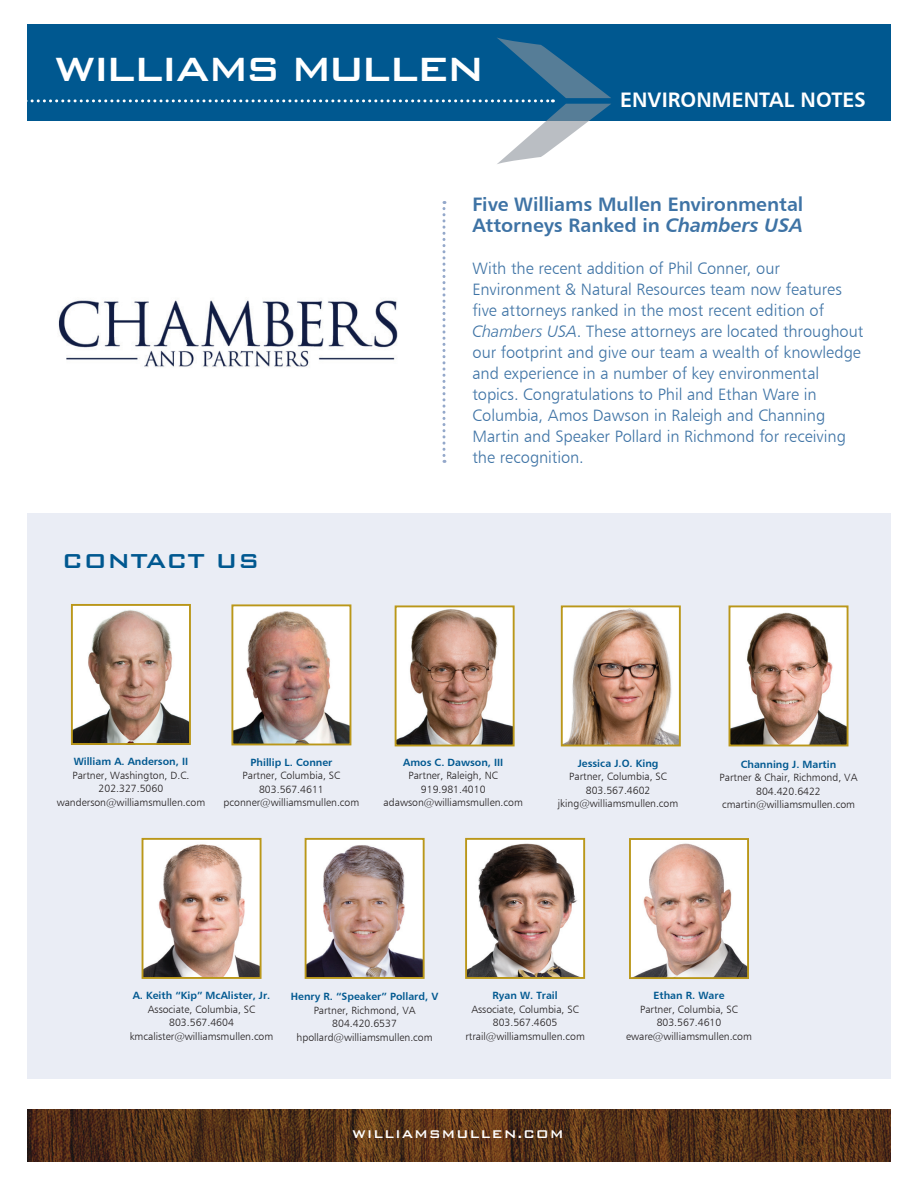
<style>
.page{position:relative;width:918px;height:1188px;background:#fff}
.page>*{position:absolute;margin:0;border:0;box-sizing:border-box;transform-origin:0 0}
.t1{font:500 45px "Bank Gothic BT";letter-spacing:-.065em;color:#fff}
.t2{font:500 27px "Bank Gothic BT";color:#005890}
.t3{font:21px "Humanist 777 BT Bold B";color:#fff}
.t4{font:19.5px/21px "Humanist 777 BT Bold B";letter-spacing:-.005em;color:#3e73a5}
.t5{font:16.5px/21px "Humanist 777 BT Light B";letter-spacing:-.005em;color:#3e73a5}
.t6{font:500 15px "Bank Gothic BT";letter-spacing:.05em;color:#fff}
.t7{font:10.5px/13.5px "Humanist 777 BT Light B";color:#231f20;text-align:center}
.t8{font:10.5px "Humanist 777 BT Bold B";color:#005890}
.s1{font-family:"Humanist 777 BT Bold Italic B"}
.s2{font-family:"Humanist 777 BT Light Italic B"}
</style>
<div class="page">
<img style="left:27px;top:1109px;width:864px;height:52px">
<div style="left:27px;top:25px;width:864px;height:96px;background:#005890"></div>
<div style="left:27px;top:513px;width:864px;height:566px;background:#eaedf5"></div>
<img style="left:398px;top:608px;width:114px;height:135px">
<div style="left:395px;top:605px;width:120px;height:141px;border:2px solid #ba9719"></div>
<div style="left:729px;top:606px;width:119px;height:140px;background:#fff"></div>
<img style="left:732px;top:612px;width:114px;height:131px">
<div style="left:729px;top:605px;width:120px;height:141px;border:2px solid #ba9719"></div>
<img style="left:308px;top:841px;width:114px;height:135px">
<div style="left:305px;top:838px;width:120px;height:141px;border:2px solid #ba9719"></div>
<img style="left:145px;top:841px;width:114px;height:135px">
<div style="left:142px;top:838px;width:120px;height:141px;border:2px solid #ba9719"></div>
<img style="left:234px;top:607px;width:114px;height:135px">
<div style="left:231px;top:604px;width:120px;height:141px;border:2px solid #ba9719"></div>
<img style="left:564px;top:608px;width:114px;height:135px">
<div style="left:561px;top:605px;width:120px;height:141px;border:2px solid #ba9719"></div>
<img style="left:468px;top:841px;width:114px;height:135px">
<div style="left:465px;top:838px;width:120px;height:141px;border:2px solid #ba9719"></div>
<img style="left:58px;top:300px;width:340px;height:68px">
<svg style="left:442px;top:201px;width:4px;height:262px"></svg>
<img style="left:632px;top:841px;width:114px;height:135px">
<div style="left:629px;top:838px;width:120px;height:141px;border:2px solid #ba9719"></div>
<svg style="left:27px;top:37px;width:584px;height:127px"></svg>
<img style="left:74px;top:607px;width:114px;height:135px">
<div style="left:71px;top:604px;width:120px;height:141px;border:2px solid #ba9719"></div>
<h1 class="t1" style="left:54px;top:45px;width:433px">WILLIAMS MULLEN</h1>
<h3 class="t3" style="left:620px;top:86px;width:247px">ENVIRONMENTAL NOTES</h3>
<h2 class="t2" style="left:62px;top:546px;width:199px">CONTACT US</h2>
<h3 class="t4" style="left:472px;top:194px;width:332px">Five Williams Mullen Environmental<br>Attorneys Ranked in <span class="s1">Chambers USA</span></h3>
<p class="t5" style="left:472px;top:258px;width:393px">With the recent addition of Phil Conner, our Environment &amp; Natural Resources team now features five attorneys ranked in the most recent edition of <span class="s2">Chambers USA</span>. These attorneys are located throughout our footprint and give our team a wealth of knowledge and experience in a number of key environmental topics. Congratulations to Phil and Ethan Ware in Columbia, Amos Dawson in Raleigh and Channing Martin and Speaker Pollard in Richmond for receiving the recognition.</p>
<p class="t8" style="left:74px;top:755px;width:116px">William A. Anderson, II</p>
<p class="t7" style="left:57px;top:768px;width:150px">Partner, Washington, D.C.<br>202.327.5060 wanderson@williamsmullen.com</p>
<p class="t8" style="left:251px;top:756px;width:83px">Phillip L. Conner</p>
<p class="t7" style="left:224px;top:769px;width:137px">Partner, Columbia, SC<br>803.567.4611 pconner@williamsmullen.com</p>
<p class="t8" style="left:403px;top:756px;width:102px">Amos C. Dawson, III</p>
<p class="t7" style="left:384px;top:769px;width:141px">Partner, Raleigh, NC<br>919.981.4010 adawson@williamsmullen.com</p>
<p class="t8" style="left:578px;top:757px;width:82px">Jessica J.O. King</p>
<p class="t7" style="left:558px;top:770px;width:122px">Partner, Columbia, SC<br>803.567.4602 jking@williamsmullen.com</p>
<p class="t8" style="left:741px;top:757px;width:97px">Channing J. Martin</p>
<p class="t7" style="left:720px;top:771px;width:139px">Partner &amp; Chair, Richmond, VA<br>804.420.6422 cmartin@williamsmullen.com</p>
<p class="t8" style="left:133px;top:989px;width:139px">A. Keith “Kip” McAlister, Jr.</p>
<p class="t7" style="left:130px;top:1002px;width:145px">Associate, Columbia, SC<br>803.567.4604 kmcalister@williamsmullen.com</p>
<p class="t8" style="left:291px;top:990px;width:149px">Henry R. “Speaker” Pollard, V</p>
<p class="t7" style="left:297px;top:1003px;width:138px">Partner, Richmond, VA<br>804.420.6537 hpollard@williamsmullen.com</p>
<p class="t8" style="left:492px;top:989px;width:67px">Ryan W. Trail</p>
<p class="t7" style="left:465px;top:1002px;width:121px">Associate, Columbia, SC<br>803.567.4605 rtrail@williamsmullen.com</p>
<h3 class="t6" style="left:352px;top:1126px;width:213px">WILLIAMSMULLEN.COM</h3>
<p class="t8" style="left:654px;top:989px;width:72px">Ethan R. Ware</p>
<p class="t7" style="left:626px;top:1002px;width:127px">Partner, Columbia, SC<br>803.567.4610 eware@williamsmullen.com</p>
</div>
